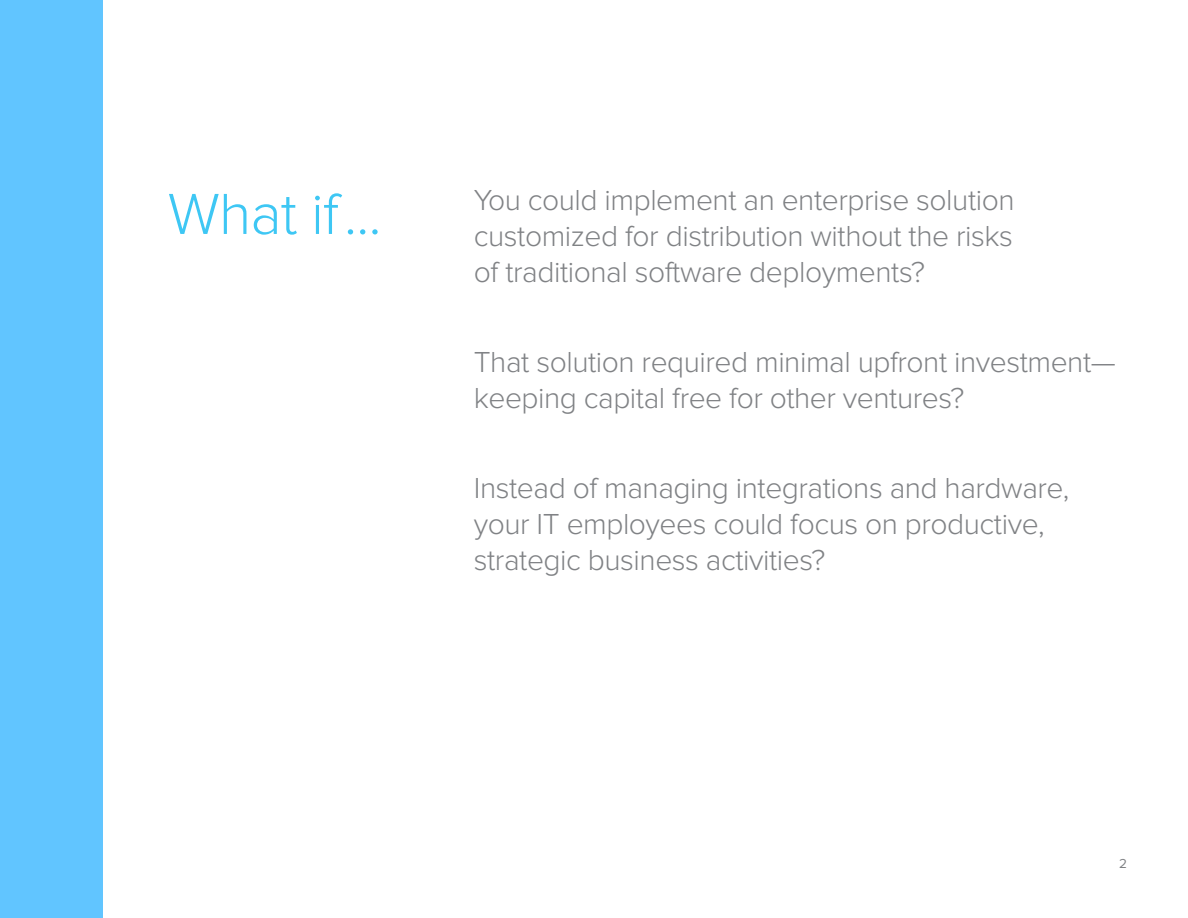
<style>
.page{position:relative;width:1188px;height:918px;background:#fff}
.page>*{position:absolute;margin:0;border:0;box-sizing:border-box;transform-origin:0 0}
.t1{font:300 60px "Proxima Nova";letter-spacing:-.015em;color:#3ec7f4}
.Intro_Para{font:300 30px/36px "Proxima Nova";letter-spacing:-.015em;color:#808285}
.t2{font:13.5px "Proxima Nova";color:#808285}
</style>
<div class="page">
<div style="left:0;top:0;width:103px;height:918px;background:#61c5ff"></div>
<p class="t1" style="left:168px;top:187px;width:215px">What if...</p>
<p class="Intro_Para" style="left:474px;top:184px;width:542px;text-align:justify">You could implement an enterprise solution customized for distribution without the risks of traditional software deployments?</p>
<p class="Intro_Para" style="left:474px;top:346px;width:644px">That solution required minimal upfront investment— keeping capital free for other ventures?</p>
<p class="Intro_Para" style="left:474px;top:472px;width:597px">Instead of managing integrations and hardware, your IT employees could focus on productive, strategic business activities?</p>
<p class="t2" style="left:1119px;top:857px;width:9px">2</p>
</div>
